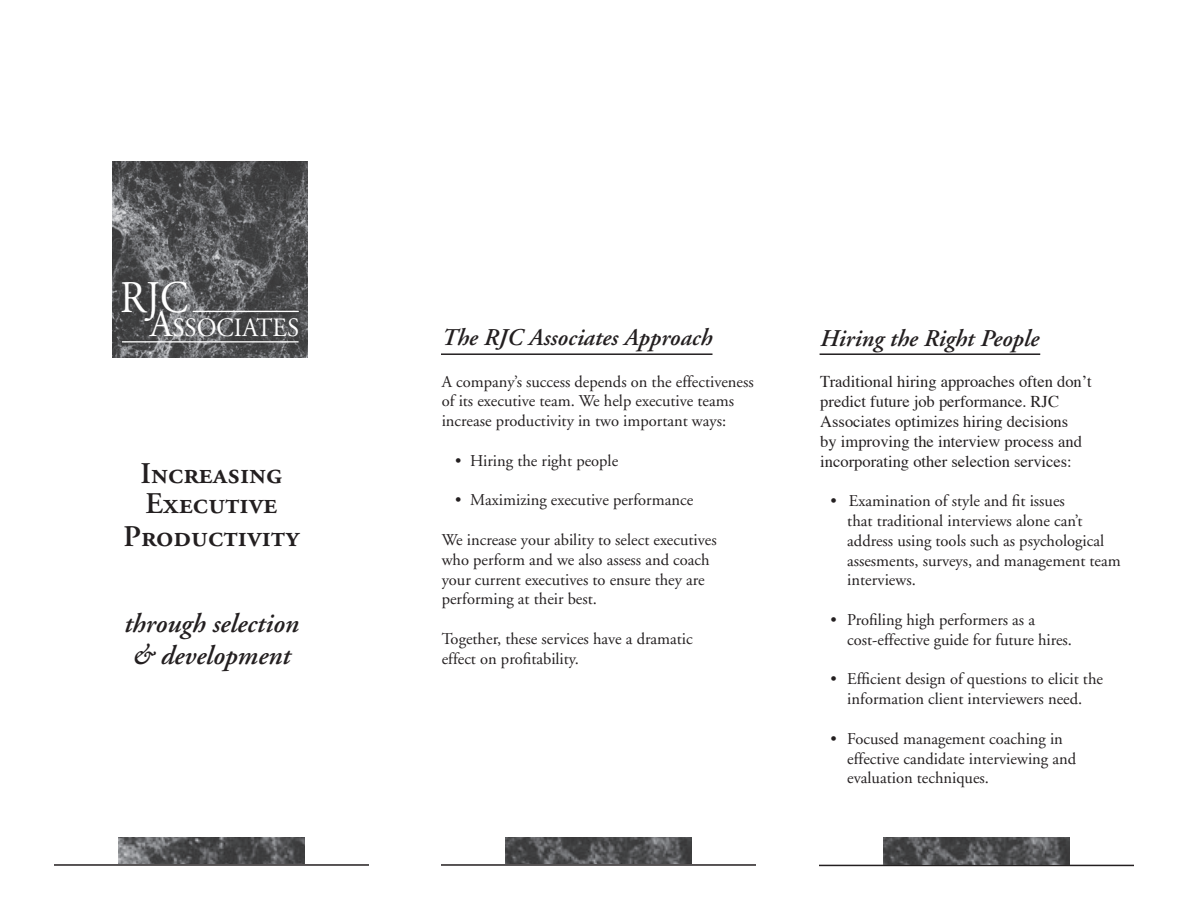
<style>
.page{position:relative;width:1188px;height:918px;background:#fff}
.page>*{position:absolute;margin:0;border:0;box-sizing:border-box;transform-origin:0 0}
.t1{font:45.3px "Adobe Garamond";color:#fff;scale:.89 1}
.t2{font:30px/31.2px "Adobe Garamond Semibold SC";color:#231f20;text-align:center}
.t3{font:italic 600 27px/32.4px "Adobe Garamond";color:#231f20;text-align:center}
.t4{font:26.4px "Adobe Garamond";color:#fff;scale:.94 1}
.t5{font:italic 600 24px "Adobe Garamond";color:#231f20}
.t6{font:16.5px/19.8px "Adobe Garamond";color:#231f20}
.t7{font:16.5px/19.8px "Times";color:#231f20}
.s1{font-size:37.65px}
</style>
<div class="page">
<img style="left:113px;top:162px;width:195px;height:195px">
<hr style="left:122px;top:341px;width:177px;height:2px;background:#fff">
<hr style="left:193px;top:311px;width:106px;height:1px;background:#fff">
<hr style="left:441px;top:864px;width:315px;height:2px;background:#231f20">
<img style="left:505px;top:837px;width:187px;height:27px">
<hr style="left:54px;top:864px;width:315px;height:2px;background:#231f20">
<img style="left:118px;top:837px;width:187px;height:27px">
<hr style="left:441px;top:353px;width:271px;height:2px;background:#231f20">
<hr style="left:820px;top:353px;width:220px;height:2px;background:#201d1e">
<hr style="left:819px;top:865px;width:315px;height:1px;background:#231f20">
<img style="left:883px;top:837px;width:187px;height:27px">
<h1 class="t1" style="left:120px;top:274px;width:78px">RJC</h1>
<h3 class="t4" style="left:150px;top:313px;width:160px"><span class="s1">A</span>SSOCIATES</h3>
<h2 class="t2" style="left:123px;top:459px;width:178px">Increasing<br>Executive<br>Productivity</h2>
<h3 class="t3" style="left:124px;top:608px;width:176px">through selection &amp; development</h3>
<h3 class="t5" style="left:442px;top:325px;width:272px">The RJC Associates Approach</h3>
<p class="t6" style="left:442px;top:372px;width:314px">A company’s success depends on the effectiveness of its executive team. We help executive teams increase productivity in two important ways:</p>
<p class="t6" style="left:455px;top:451px;width:164px">• Hiring the right people</p>
<p class="t6" style="left:455px;top:491px;width:239px">• Maximizing executive performance</p>
<p class="t6" style="left:442px;top:530px;width:277px">We increase your ability to select executives who perform and we also assess and coach your current executives to ensure they are performing at their best.</p>
<p class="t6" style="left:442px;top:629px;width:253px">Together, these services have a dramatic effect on profitability.</p>
<h3 class="t5" style="left:820px;top:325px;width:220px">Hiring the Right People</h3>
<p class="t7" style="left:820px;top:371px;width:273px">Traditional hiring approaches often don’t predict future job performance. RJC Associates optimizes hiring decisions<br>by improving the interview process and incorporating other selection services:</p>
<p class="t6" style="left:847px;top:492px;width:275px;text-indent:-17px">• Examination of style and fit issues<br>that traditional interviews alone can’t address using tools such as psychological assesments, surveys, and management team interviews.</p>
<p class="t6" style="left:847px;top:610px;width:226px;text-indent:-17px">• Profiling high performers as a cost-effective guide for future hires.</p>
<p class="t6" style="left:831px;top:670px;width:274px;text-align:center">• Efficient design of questions to elicit the information client interviewers need.</p>
<p class="t6" style="left:847px;top:729px;width:230px;text-indent:-17px">• Focused management coaching in effective candidate interviewing and evaluation techniques.</p>
</div>
